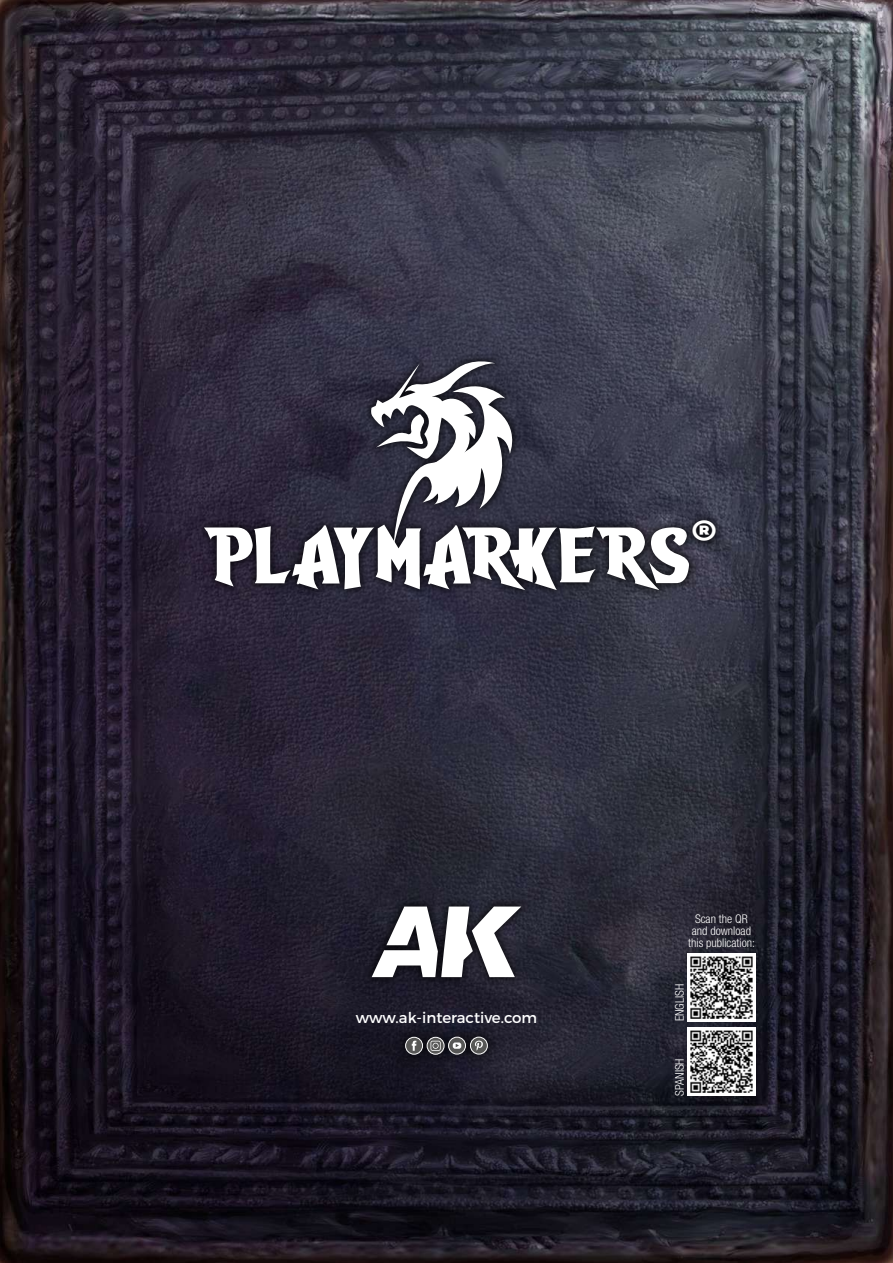
<style>
.page{position:relative;width:893px;height:1263px;background:#fff}
.page>*{position:absolute;margin:0;border:0;box-sizing:border-box;transform-origin:0 0}
.t1{font:900 30.15px "Montserrat";color:#fff;scale:1.13 1}
.t2{font:15px "Montserrat";color:#fff}
.t3{font:300 condensed 12px/12px "Helvetica Neue LT Std";color:#fff;text-align:center}
</style>
<div class="page">
<img style="left:0;top:0;width:893px;height:1263px">
<div style="left:392px;top:1023px;width:109px;height:45px;background:#000;opacity:.75"></div>
<svg style="left:449px;top:1037px;width:16px;height:17px"></svg>
<div style="left:448px;top:1037px;width:18px;height:17px;border:1px solid #fff;border-radius:50%"></div>
<svg style="left:470px;top:1037px;width:17px;height:17px"></svg>
<div style="left:470px;top:1037px;width:18px;height:17px;border:1px solid #fff;border-radius:50%"></div>
<svg style="left:453px;top:1042px;width:8px;height:7px"></svg>
<svg style="left:427px;top:1037px;width:17px;height:17px"></svg>
<div style="left:427px;top:1037px;width:17px;height:17px;border:1px solid #fff;border-radius:50%"></div>
<svg style="left:430px;top:1040px;width:11px;height:11px"></svg>
<svg style="left:406px;top:1037px;width:17px;height:17px"></svg>
<div style="left:405px;top:1037px;width:18px;height:17px;border:1px solid #fff;border-radius:50%"></div>
<svg style="left:412px;top:1041px;width:4px;height:10px"></svg>
<svg style="left:475px;top:1041px;width:8px;height:10px"></svg>
<div style="left:363px;top:897px;width:167px;height:89px;background:#000;opacity:.75"></div>
<svg style="left:372px;top:906px;width:149px;height:71px"></svg>
<div style="left:195px;top:353px;width:503px;height:246px;background:#000;opacity:.75"></div>
<svg style="left:204px;top:356px;width:485px;height:234px"></svg>
<div style="left:683px;top:511px;width:42px;height:39px;background:#000;opacity:.75"></div>
<img style="left:687px;top:953px;width:68px;height:68px">
<img style="left:687px;top:1027px;width:68px;height:68px">
<h1 class="t1" style="left:692px;top:505px;width:23px">®</h1>
<p class="t2" style="left:356px;top:1005px;width:183px">www.ak-interactive.com</p>
<p class="t3" style="left:688px;top:912px;width:68px">Scan the QR and download this publication:</p>
<p class="t3" style="left:673px;top:1021px;width:39px;rotate:-90deg">ENGLISH</p>
<p class="t3" style="left:673px;top:1096px;width:39px;rotate:-90deg">SPANISH</p>
</div>
